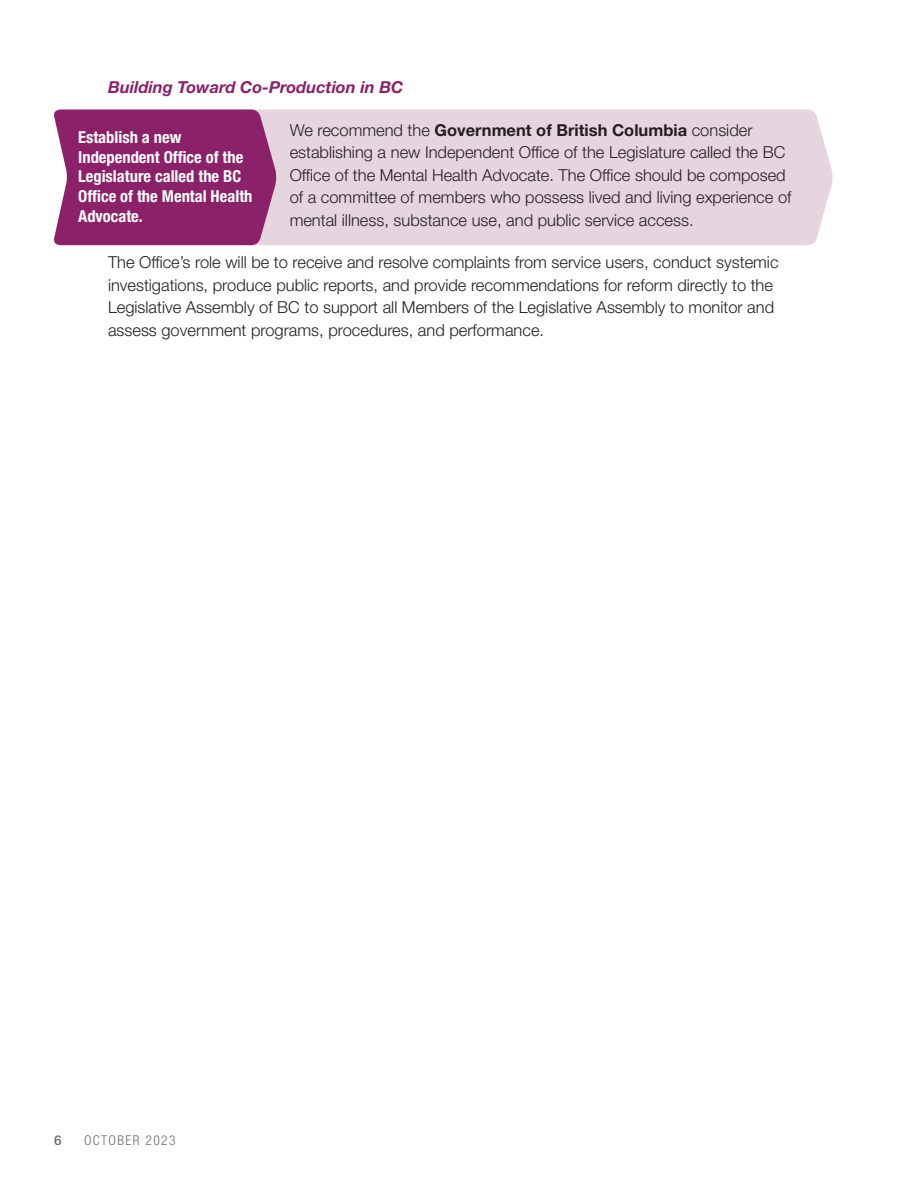
<style>
.page{position:relative;width:918px;height:1188px;background:#fff}
.page>*{position:absolute;margin:0;border:0;box-sizing:border-box;transform-origin:0 0}
.t1{font:300 16.5px/22.5px "Helvetica Neue LT Std";color:#231f20}
.t2{font:700 condensed 16.5px/19.8px "Helvetica Neue LT Std";color:#fff}
.Heading_5{font:italic 700 16.5px "Helvetica Neue LT Std";color:#8b2168}
.t3{font:300 condensed 13.5px "Helvetica Neue LT Std";letter-spacing:.1em;color:#6c6d70}
.t4{font:500 13.5px "Helvetica Neue LT Std";color:#6c6d70}
.s1{font-weight:700}
</style>
<div class="page">
<div style="left:276px;top:110px;width:557px;height:135px;background:#e6d5de"></div>
<div style="left:54px;top:110px;width:222px;height:135px;background:#8b2168"></div>
<p class="Heading_5" style="left:108px;top:77px;width:297px">Building Toward Co-Production in BC</p>
<p class="t1" style="left:290px;top:118px;width:503px">We recommend the <span class="s1">Government of British Columbia</span> consider establishing a new Independent Office of the Legislature called the BC Office of the Mental Health Advocate. The Office should be composed of a committee of members who possess lived and living experience of mental illness, substance use, and public service access.</p>
<p class="t1" style="left:108px;top:251px;width:672px">The Office’s role will be to receive and resolve complaints from service users, conduct systemic investigations, produce public reports, and provide recommendations for reform directly to the Legislative Assembly of BC to support all Members of the Legislative Assembly to monitor and assess government programs, procedures, and performance.</p>
<p class="t2" style="left:78px;top:127px;width:176px">Establish a new<br>Independent Office of the<br>Legislature called the BC<br>Office of the Mental Health<br>Advocate.</p>
<p class="t4" style="left:54px;top:1132px;width:9px">6</p>
<p class="t3" style="left:84px;top:1133px;width:93px">OCTOBER 2023</p>
</div>
